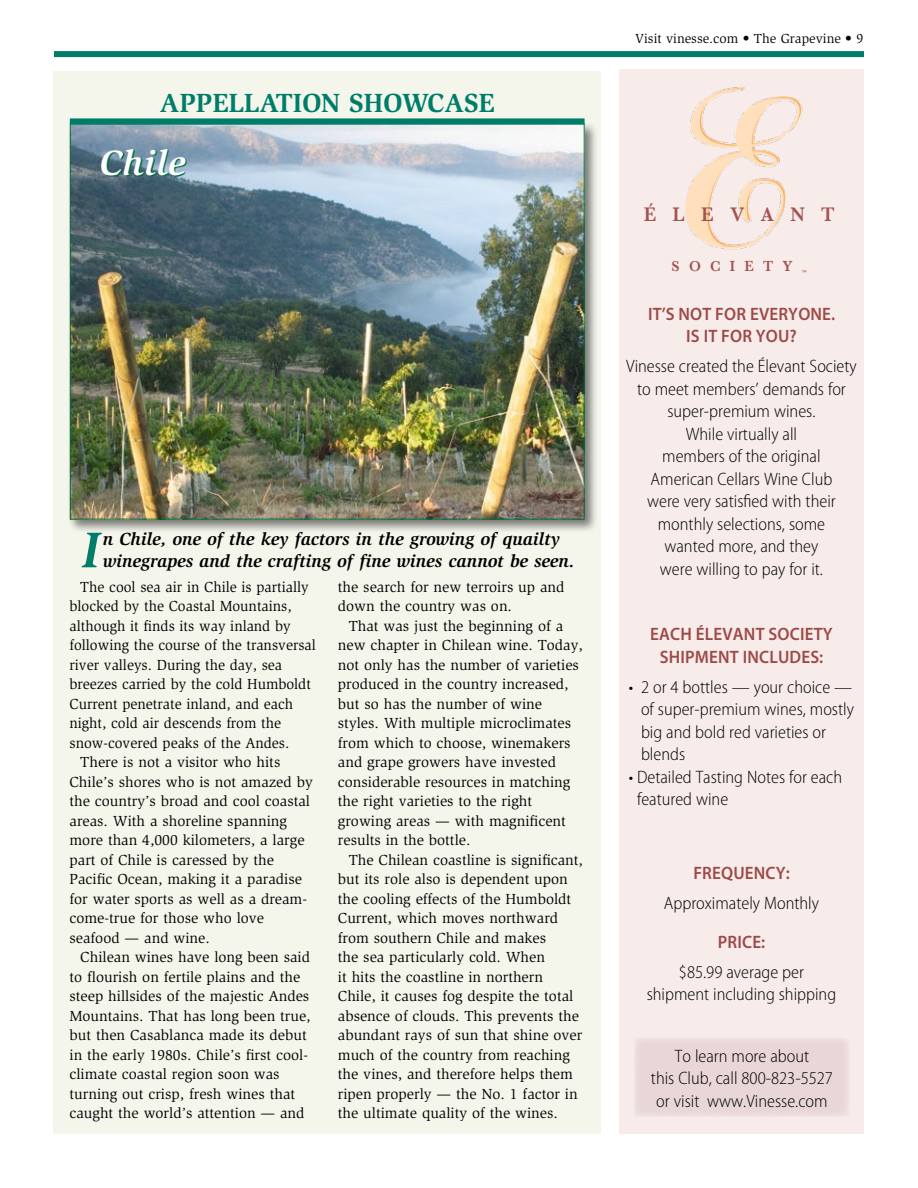
<style>
.page{position:relative;width:918px;height:1188px;background:#fff}
.page>*{position:absolute;margin:0;border:0;box-sizing:border-box;transform-origin:0 0}
.t1{font:italic 700 51.6px "Slimbach Std";color:#007d68}
.t2{font:italic 700 36px "Slimbach Std";letter-spacing:.02em;color:#fff}
.t3{font:700 27px "Slimbach Std";color:#007d68}
.t4{font:600 20.1px "Baskerville";letter-spacing:.855em;color:#a25352;scale:.95 1}
.t5{font:300 semi-condensed 18px/22.5px "Myriad Pro";color:#000;text-align:center}
.t6{font:italic 700 18px/22.5px "Slimbach Std";color:#000}
.t7{font:600 18px/22.5px "Myriad Pro";letter-spacing:.01em;color:#9d4a48;text-align:center;scale:.95 1}
.t8{font:15px/19.5px "Slimbach Std";color:#000}
.t9{font:600 15px "Baskerville";letter-spacing:.65em;color:#a25352;scale:.95 1}
.t10{font:13.5px "Slimbach Std";color:#000}
.t11{font:5.25px "Helvetica LT Std";color:#a25352;scale:.95 1}
</style>
<div class="page">
<div style="left:54px;top:51px;width:810px;height:6px;background:#007d68"></div>
<div style="left:53px;top:71px;width:547px;height:1062px;background:#f4f6ec"></div>
<div style="left:67px;top:121px;width:531px;height:412px;background:#000;opacity:.5"></div>
<img style="left:72px;top:126px;width:511px;height:391px">
<div style="left:70px;top:118px;width:515px;height:6px;background:#007d68"></div>
<div style="left:620px;top:70px;width:244px;height:1064px;background:#f7ece9"></div>
<div style="left:634px;top:1038px;width:216px;height:79px;background:#e9d7d7"></div>
<img style="left:684px;top:87px;width:119px;height:163px">
<svg style="left:103px;top:151px;width:84px;height:26px;background:#47817d"></svg>
<h3 class="t3" style="left:160px;top:87px;width:18px">APPELLAT</h3>
<h3 class="t3" style="left:293px;top:87px;width:76px">ION SHOWCASE</h3>
<h2 class="t2" style="left:100px;top:142px;width:87px">Chile</h2>
<h1 class="t1" style="left:82px;top:520px;width:19px">I</h1>
<p class="t6" style="left:103px;top:528px;width:474px">n Chile, one of the key factors in the growing of quailty winegrapes and the crafting of fine wines cannot be seen.</p>
<p class="t8" style="left:80px;top:577px;width:230px">The cool sea air in Chile is partially</p>
<p class="t8" style="left:70px;top:597px;width:224px">blocked by the Coastal Mountains,</p>
<p class="t8" style="left:70px;top:616px;width:223px">although it finds its way inland by</p>
<p class="t8" style="left:70px;top:636px;width:248px">following the course of the transversal</p>
<p class="t8" style="left:70px;top:655px;width:214px">river valleys. During the day, sea</p>
<p class="t8" style="left:70px;top:675px;width:243px">breezes carried by the cold Humboldt</p>
<p class="t8" style="left:70px;top:694px;width:225px">Current penetrate inland, and each</p>
<p class="t8" style="left:70px;top:714px;width:213px">night, cold air descends from the</p>
<p class="t8" style="left:70px;top:733px;width:221px">snow-covered peaks of the Andes.</p>
<p class="t8" style="left:80px;top:753px;width:202px">There is not a visitor who hits</p>
<p class="t8" style="left:70px;top:772px;width:245px">Chile’s shores who is not amazed by</p>
<p class="t8" style="left:70px;top:792px;width:242px">the country’s broad and cool coastal</p>
<p class="t8" style="left:70px;top:811px;width:219px">areas. With a shoreline spanning</p>
<p class="t8" style="left:70px;top:831px;width:237px">more than 4,000 kilometers, a large</p>
<p class="t8" style="left:70px;top:850px;width:206px">part of Chile is caressed by the</p>
<p class="t8" style="left:70px;top:870px;width:234px">Pacific Ocean, making it a paradise</p>
<p class="t8" style="left:70px;top:889px;width:239px">for water sports as well as a dream-</p>
<p class="t8" style="left:70px;top:909px;width:196px">come-true for those who love</p>
<p class="t8" style="left:70px;top:928px;width:142px">seafood — and wine.</p>
<p class="t8" style="left:80px;top:948px;width:231px">Chilean wines have long been said</p>
<p class="t8" style="left:70px;top:967px;width:232px">to flourish on fertile plains and the</p>
<p class="t8" style="left:70px;top:987px;width:241px">steep hillsides of the majestic Andes</p>
<p class="t8" style="left:70px;top:1006px;width:243px">Mountains. That has long been true,</p>
<p class="t8" style="left:70px;top:1026px;width:239px">but then Casablanca made its debut</p>
<p class="t8" style="left:70px;top:1045px;width:240px">in the early 1980s. Chile’s first cool-</p>
<p class="t8" style="left:70px;top:1065px;width:212px">climate coastal region soon was</p>
<p class="t8" style="left:70px;top:1084px;width:227px">turning out crisp, fresh wines that</p>
<p class="t8" style="left:70px;top:1104px;width:237px">caught the world’s attention — and</p>
<p class="t8" style="left:338px;top:577px;width:228px">the search for new terroirs up and down the country was on.</p>
<p class="t8" style="left:338px;top:616px;width:247px;text-indent:11px">That was just the beginning of a new chapter in Chilean wine. Today, not only has the number of varieties produced in the country increased, but so has the number of wine styles. With multiple microclimates from which to choose, winemakers and grape growers have invested considerable resources in matching the right varieties to the right growing areas — with magnificent results in the bottle.</p>
<p class="t8" style="left:338px;top:850px;width:247px;text-indent:11px">The Chilean coastline is significant, but its role also is dependent upon the cooling effects of the Humboldt Current, which moves northward from southern Chile and makes<br>the sea particularly cold. When<br>it hits the coastline in northern Chile, it causes fog despite the total absence of clouds. This prevents the abundant rays of sun that shine over much of the country from reaching the vines, and therefore helps them ripen properly — the No. 1 factor in the ultimate quality of the wines.</p>
<p class="t10" style="left:635px;top:31px;width:230px">Visit vinesse.com • The Grapevine • 9</p>
<h3 class="t4" style="left:644px;top:203px;width:203px">ÉLEVANT</h3>
<p class="t9" style="left:672px;top:258px;width:93px">SOCIET</p>
<p class="t9" style="left:783px;top:258px;width:12px">Y</p>
<p class="t11" style="left:802px;top:269px;width:7px">™</p>
<p class="t7" style="left:648px;top:303px;width:198px">IT’S NOT FOR EVERYONE.<br>IS IT FOR YOU?</p>
<p class="t5" style="left:626px;top:355px;width:232px">Vinesse created the Élevant Society to meet members’ demands for super-premium wines.<br>While virtually all<br>members of the original<br>American Cellars Wine Club<br>were very satisfied with their monthly selections, some<br>wanted more, and they<br>were willing to pay for it.</p>
<p class="t7" style="left:650px;top:623px;width:194px">EACH ÉLEVANT SOCIETY<br>SHIPMENT INCLUDES:</p>
<p class="t5" style="left:641px;top:676px;width:215px;text-align:left;text-indent:-12px">• 2 or 4 bottles — your choice — of super-premium wines, mostly big and bold red varieties or blends</p>
<p class="t5" style="left:637px;top:766px;width:207px;text-align:left;text-indent:-8px">• Detailed Tasting Notes for each featured wine</p>
<p class="t7" style="left:693px;top:862px;width:103px">FREQUENCY:</p>
<p class="t5" style="left:664px;top:892px;width:157px">Approximately Monthly</p>
<p class="t7" style="left:718px;top:931px;width:51px">PRICE:</p>
<p class="t5" style="left:647px;top:961px;width:191px">$85.99 average per shipment including shipping</p>
<p class="t5" style="left:651px;top:1045px;width:184px">To learn more about<br>this Club, call 800-823-5527 or visit www.Vinesse.com</p>
</div>
